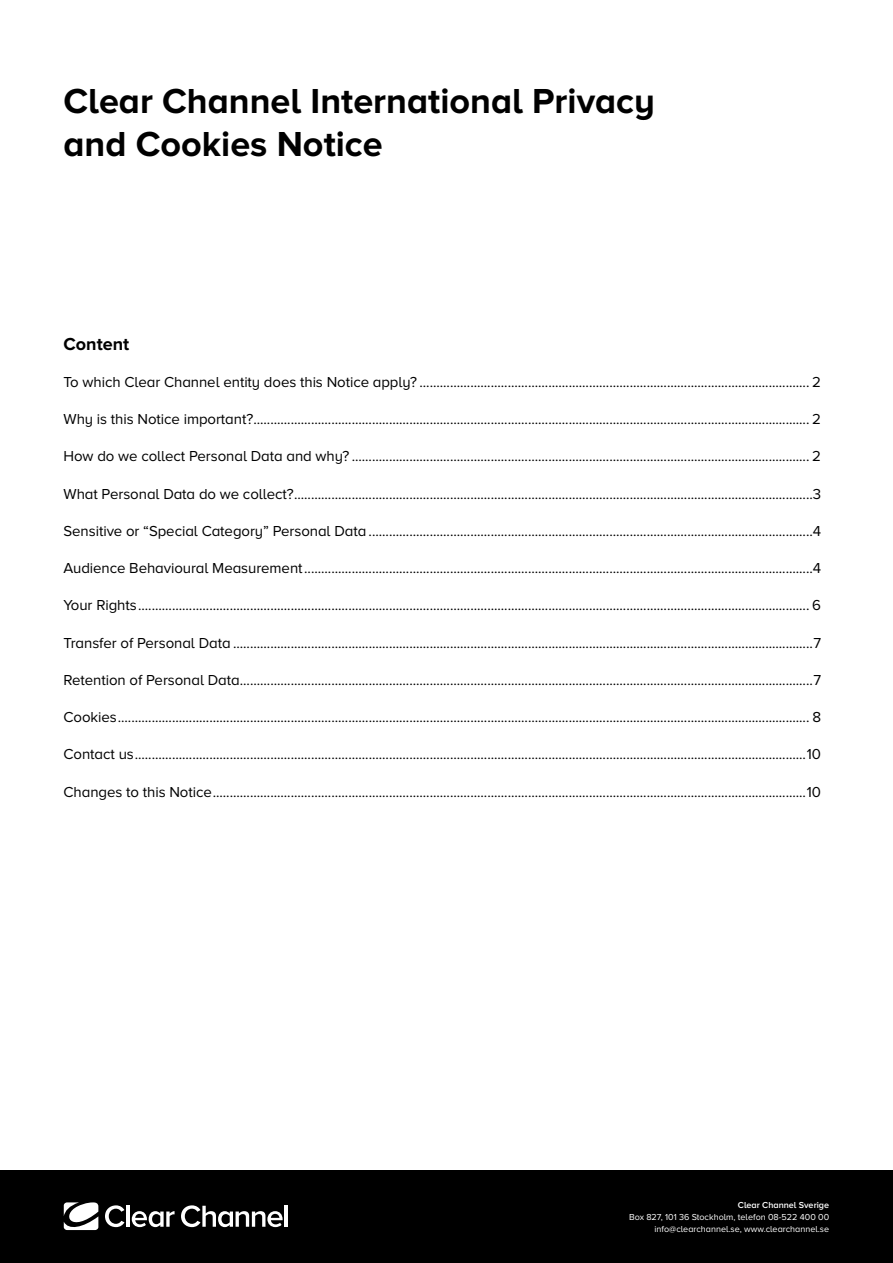
<style>
.page{position:relative;width:893px;height:1263px;background:#fff}
.page>*{position:absolute;margin:0;border:0;box-sizing:border-box;transform-origin:0 0}
.t1{font:700 36px/42px "Proxima Nova A";color:#000}
.t2{font:700 18px "Proxima Nova A";color:#000}
.t3{font:15px "Proxima Nova A";letter-spacing:-.005em;color:#000}
.t4{font:9px/12px "Proxima Nova A";color:#fff;text-align:right}
.t5{font:600 9px "Proxima Nova A";color:#fff}
</style>
<div class="page">
<div style="left:0;top:1170px;width:893px;height:93px;background:#000"></div>
<svg style="left:105px;top:1205px;width:19px;height:22px"></svg>
<hr style="left:127px;top:1206px;width:3px;height:21px;background:#fff">
<svg style="left:132px;top:1211px;width:43px;height:16px"></svg>
<svg style="left:181px;top:1205px;width:102px;height:22px"></svg>
<hr style="left:285px;top:1206px;width:3px;height:21px;background:#fff">
<svg style="left:64px;top:1202px;width:34px;height:28px"></svg>
<h1 class="t1" style="left:64px;top:80px;width:593px">Clear Channel International Privacy and Cookies Notice</h1>
<p class="t2" style="left:64px;top:333px;width:67px">Content</p>
<p class="t3" style="left:64px;top:373px;width:759px">To which Clear Channel entity does this Notice apply? ................................................................................................................... 2</p>
<p class="t3" style="left:64px;top:411px;width:759px">Why is this Notice important?.................................................................................................................................................................... 2</p>
<p class="t3" style="left:64px;top:448px;width:759px">How do we collect Personal Data and why? ....................................................................................................................................... 2</p>
<p class="t3" style="left:64px;top:485px;width:759px">What Personal Data do we collect?.........................................................................................................................................................3</p>
<p class="t3" style="left:64px;top:522px;width:759px">Sensitive or “Special Category” Personal Data ...................................................................................................................................4</p>
<p class="t3" style="left:64px;top:560px;width:759px">Audience Behavioural Measurement......................................................................................................................................................4</p>
<p class="t3" style="left:64px;top:597px;width:759px">Your Rights...................................................................................................................................................................................................... 6</p>
<p class="t3" style="left:64px;top:634px;width:759px">Transfer of Personal Data ...........................................................................................................................................................................7</p>
<p class="t3" style="left:64px;top:671px;width:759px">Retention of Personal Data.........................................................................................................................................................................7</p>
<p class="t3" style="left:64px;top:709px;width:759px">Cookies............................................................................................................................................................................................................ 8</p>
<p class="t3" style="left:64px;top:746px;width:759px">Contact us......................................................................................................................................................................................................10</p>
<p class="t3" style="left:64px;top:783px;width:759px">Changes to this Notice...............................................................................................................................................................................10</p>
<p class="t5" style="left:738px;top:1199px;width:93px">Clear Channel Sverige</p>
<p class="t4" style="left:629px;top:1210px;width:201px">Box 827, 101 36 Stockholm, telefon 08-522 400 00 info@clearchannel.se, www.clearchannel.se</p>
</div>
